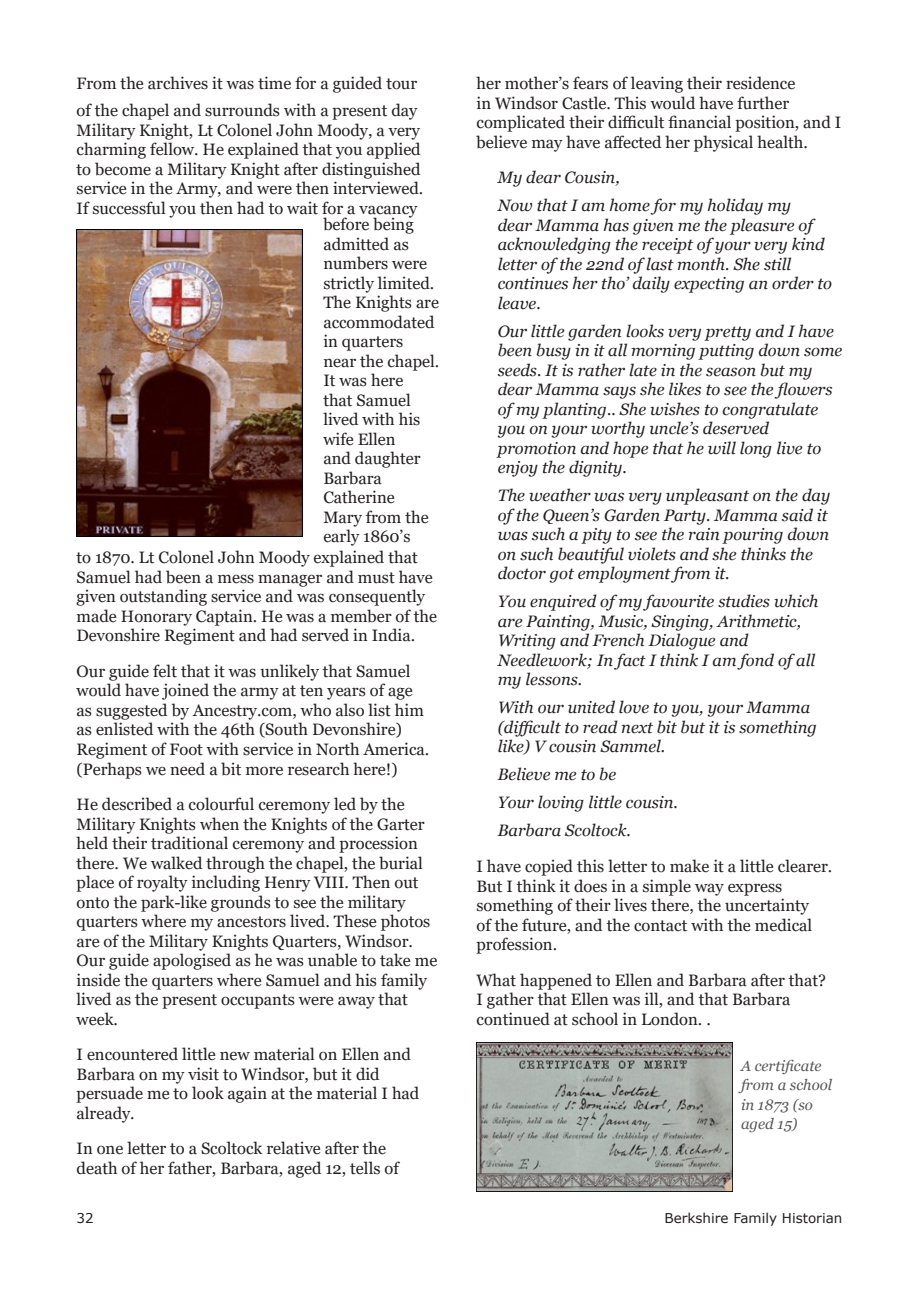
<style>
.page{position:relative;width:919px;height:1289px;background:#fff}
.page>*{position:absolute;margin:0;border:0;box-sizing:border-box;transform-origin:0 0}
.Body_Text{font:16.5px/19.5px "Georgia";color:#231f20}
.Body_Text-2{font:italic 16.5px/19.5px "Georgia";color:#231f20}
.Body_Text-3{font:italic 15px/19.5px "Georgia";color:#57585a}
.t1{font:13.5px "Verdana";color:#231f20}
</style>
<div class="page">
<img style="left:77px;top:230px;width:225px;height:306px">
<img style="left:476px;top:1042px;width:256px;height:149px">
<p class="Body_Text" style="left:77px;top:70px;width:342px;line-height:27px">From the archives it was time for a guided tour of the chapel and surrounds with a present day</p>
<p class="Body_Text" style="left:77px;top:120px;width:348px">Military Knight, Lt Colonel John Moody, a very charming fellow. He explained that you applied to become a Military Knight after distinguished service in the Army, and were then interviewed.<br>If successful you then had to wait for a vacancy</p>
<p class="Body_Text" style="left:323px;top:215px;width:92px">before being</p>
<p class="Body_Text" style="left:323px;top:235px;width:87px">admitted as</p>
<p class="Body_Text" style="left:323px;top:254px;width:105px">numbers were</p>
<p class="Body_Text" style="left:323px;top:274px;width:112px">strictly limited.</p>
<p class="Body_Text" style="left:323px;top:293px;width:117px">The Knights are</p>
<p class="Body_Text" style="left:323px;top:313px;width:113px">accommodated</p>
<p class="Body_Text" style="left:323px;top:332px;width:81px">in quarters</p>
<p class="Body_Text" style="left:323px;top:352px;width:117px">near the chapel.</p>
<p class="Body_Text" style="left:323px;top:371px;width:81px">It was here</p>
<p class="Body_Text" style="left:323px;top:391px;width:89px">that Samuel</p>
<p class="Body_Text" style="left:323px;top:410px;width:99px">lived with his</p>
<p class="Body_Text" style="left:323px;top:430px;width:74px">wife Ellen</p>
<p class="Body_Text" style="left:323px;top:449px;width:99px">and daughter</p>
<p class="Body_Text" style="left:323px;top:469px;width:60px">Barbara</p>
<p class="Body_Text" style="left:323px;top:488px;width:73px">Catherine</p>
<p class="Body_Text" style="left:323px;top:508px;width:107px">Mary from the</p>
<p class="Body_Text" style="left:323px;top:527px;width:89px">early 1860’s</p>
<p class="Body_Text" style="left:77px;top:548px;width:342px">to 1870. Lt Colonel John Moody explained that</p>
<p class="Body_Text" style="left:77px;top:568px;width:358px">Samuel had been a mess manager and must have</p>
<p class="Body_Text" style="left:77px;top:587px;width:350px">given outstanding service and was consequently</p>
<p class="Body_Text" style="left:77px;top:607px;width:362px">made Honorary Captain. He was a member of the</p>
<p class="Body_Text" style="left:77px;top:626px;width:340px">Devonshire Regiment and had served in India.</p>
<p class="Body_Text" style="left:77px;top:662px;width:354px">Our guide felt that it was unlikely that Samuel would have joined the army at ten years of age as suggested by Ancestry.com, who also list him as enlisted with the 46th (South Devonshire)<br>Regiment of Foot with service in North America. (Perhaps we need a bit more research here!)</p>
<p class="Body_Text" style="left:77px;top:795px;width:362px">He described a colourful ceremony led by the Military Knights when the Knights of the Garter held their traditional ceremony and procession there. We walked through the chapel, the burial place of royalty including Henry VIII. Then out onto the park-like grounds to see the military quarters where my ancestors lived. These photos are of the Military Knights Quarters, Windsor.<br>Our guide apologised as he was unable to take me inside the quarters where Samuel and his family lived as the present occupants were away that week.</p>
<p class="Body_Text" style="left:77px;top:1045px;width:344px">I encountered little new material on Ellen and Barbara on my visit to Windsor, but it did persuade me to look again at the material I had already.</p>
<p class="Body_Text" style="left:77px;top:1139px;width:323px">In one letter to a Scoltock relative after the death of her father, Barbara, aged 12, tells of</p>
<p class="Body_Text" style="left:476px;top:74px;width:366px">her mother’s fears of leaving their residence<br>in Windsor Castle. This would have further complicated their difficult financial position, and I believe may have affected her physical health.</p>
<p class="Body_Text-2" style="left:497px;top:168px;width:123px">My dear Cousin,</p>
<p class="Body_Text-2" style="left:497px;top:196px;width:336px">Now that I am home for my holiday my<br>dear Mamma has given me the pleasure of acknowledging the receipt of your very kind letter of the 22nd of last month. She still continues her tho’ daily expecting an order to leave.</p>
<p class="Body_Text-2" style="left:497px;top:321px;width:346px">Our little garden looks very pretty and I have been busy in it all morning putting down some seeds. It is rather late in the season but my dear Mamma says she likes to see the flowers of my planting.. She wishes to congratulate you on your worthy uncle’s deserved promotion and hope that he will long live to enjoy the dignity.</p>
<p class="Body_Text-2" style="left:497px;top:486px;width:334px">The weather was very unpleasant on the day of the Queen’s Garden Party. Mamma said it was such a pity to see the rain pouring down on such beautiful violets and she thinks the doctor got employment from it.</p>
<p class="Body_Text-2" style="left:497px;top:592px;width:322px">You enquired of my favourite studies which are Painting, Music, Singing, Arithmetic, Writing and French Dialogue and Needlework; In fact I think I am fond of all my lessons.</p>
<p class="Body_Text-2" style="left:497px;top:698px;width:320px">With our united love to you, your Mamma (difficult to read next bit but it is something like) V cousin Sammel.</p>
<p class="Body_Text-2" style="left:497px;top:765px;width:120px">Believe me to be</p>
<p class="Body_Text-2" style="left:497px;top:793px;width:182px">Your loving little cousin.</p>
<p class="Body_Text-2" style="left:497px;top:821px;width:135px">Barbara Scoltock.</p>
<p class="Body_Text" style="left:476px;top:856px;width:357px">I have copied this letter to make it a little clearer.<br>But I think it does in a simple way express something of their lives there, the uncertainty<br>of the future, and the contact with the medical profession.</p>
<p class="Body_Text" style="left:476px;top:970px;width:351px">What happened to Ellen and Barbara after that?<br>I gather that Ellen was ill, and that Barbara continued at school in London. .</p>
<p class="Body_Text-3" style="left:741px;top:1055px;width:93px">A certificate from a school in 1873 (so aged 15)</p>
<p class="t1" style="left:77px;top:1208px;width:19px">32</p>
<p class="t1" style="left:664px;top:1208px;width:179px">Berkshire Family Historian</p>
</div>
